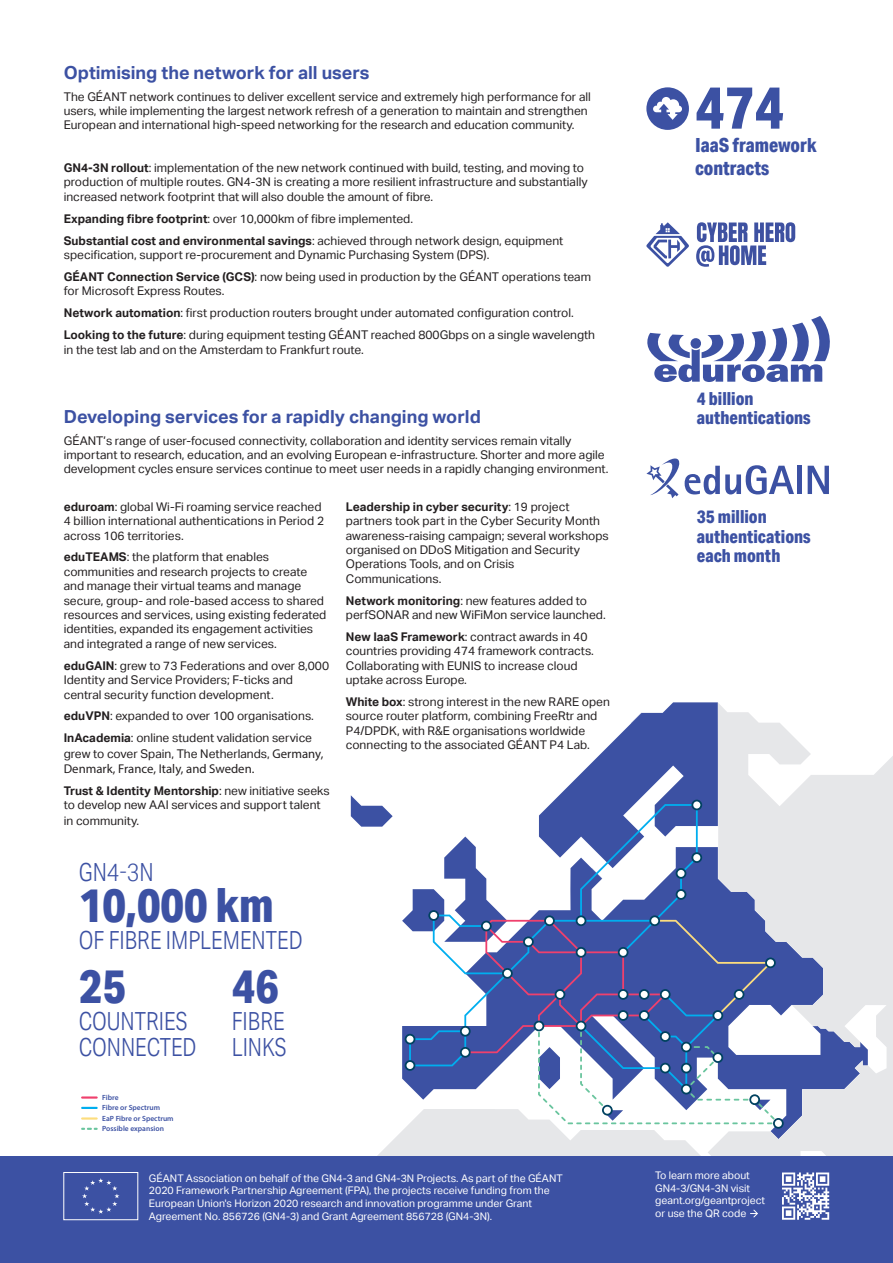
<style>
.page{position:relative;width:893px;height:1263px;background:#fff}
.page>*{position:absolute;margin:0;border:0;box-sizing:border-box;transform-origin:0 0}
.t1{font:800 59.4px "Aktiv Grotesk Cd";color:#3c51a3}
.t2{font:800 47.25px "Aktiv Grotesk Cd";color:#3c51a3}
.t3{font:300 25.05px/26.2px "Aktiv Grotesk Cd";color:#3c51a3}
.t4{font:800 19.5px/23.4px "Aktiv Grotesk Cd";color:#3c51a3}
.t5{font:700 18px "Aktiv Grotesk";color:#3c51a3}
.t6{font:800 18px/19.5px "Aktiv Grotesk Cd";color:#3c51a3}
.t7{font:12.75px "Myriad Pro";color:#231f20}
.t8{font:12px/14.4px "Aktiv Grotesk";color:#231f20}
.t9{font:10.5px/12.6px "Aktiv Grotesk";color:#fff}
.t10{font:600 7.5px "Myriad Pro";color:#3c51a3}
.s1{font-weight:700}
.s2{font-family:"Myriad Pro";font-size:12.75px}
</style>
<div class="page">
<svg style="left:829px;top:756px;width:64px;height:400px;background:#dee0e6"></svg>
<svg style="left:81px;top:1107px;width:17px;height:2px"></svg>
<svg style="left:81px;top:1117px;width:17px;height:2px"></svg>
<svg style="left:81px;top:1128px;width:17px;height:2px"></svg>
<svg style="left:81px;top:1096px;width:17px;height:2px"></svg>
<div style="left:0;top:1156px;width:893px;height:107px;background:#3c51a3"></div>
<svg style="left:351px;top:702px;width:478px;height:518px"></svg>
<div style="left:63px;top:1172px;width:75px;height:48px;border:1px solid #fff"></div>
<svg style="left:82px;top:1178px;width:37px;height:36px"></svg>
<div style="left:646px;top:87px;width:43px;height:43px;background:#3c51a3;border-radius:50%"></div>
<svg style="left:653px;top:97px;width:29px;height:23px"></svg>
<hr style="left:829px;top:0;width:64px;height:1px;background:#231f20">
<div style="left:797px;top:466px;width:5px;height:28px;background:#3c51a3"></div>
<svg style="left:808px;top:466px;width:21px;height:28px"></svg>
<svg style="left:646px;top:458px;width:148px;height:40px"></svg>
<svg style="left:647px;top:316px;width:183px;height:66px"></svg>
<svg style="left:696px;top:222px;width:99px;height:45px"></svg>
<svg style="left:646px;top:222px;width:43px;height:45px"></svg>
<h3 class="t5" style="left:64px;top:62px;width:307px">Optimising the network for all users</h3>
<p class="t8" style="left:64px;top:89px;width:529px">The GÉANT network continues to deliver excellent service and extremely high performance for all users, while implementing the largest network refresh of a generation to maintain and strengthen<br>European and international high-speed networking for the research and education community.</p>
<p class="t8" style="left:64px;top:161px;width:525px"><span class="s1">GN4-3N rollout</span>: implementation of the new network continued with build, testing, and moving to production of multiple routes. GN4-3N is creating a more resilient infrastructure and substantially increased network footprint that will also double the amount of fibre.</p>
<p class="t8" style="left:64px;top:208px;width:501px;line-height:21.9px"><span class="s1">Expanding fibre footprint</span>: over 10,000km of fibre implemented.<br><span class="s1">Substantial cost and environmental savings</span>: achieved through network design, equipment</p>
<p class="t8" style="left:64px;top:244px;width:529px;line-height:21.9px">specification, support re-procurement and Dynamic Purchasing System (DPS).<br><span class="s1">GÉANT Connection Service (GCS)</span>: now being used in production by the GÉANT operations team</p>
<p class="t8" style="left:64px;top:280px;width:533px;line-height:21.9px">for Microsoft Express Routes.<br><span class="s1">Network automation</span>: first production routers brought under automated configuration control.<br><span class="s1">Looking to the future</span>: during equipment testing GÉANT reached 800Gbps on a single wavelength</p>
<p class="t8" style="left:64px;top:342px;width:302px">in the test lab and on the Amsterdam to Frankfurt route.</p>
<h3 class="t5" style="left:64px;top:406px;width:419px">Developing services for a rapidly changing world</h3>
<p class="t8" style="left:64px;top:433px;width:546px">GÉANT’s range of user-focused connectivity, collaboration and identity services remain vitally important to research, education, and an evolving European e-infrastructure. Shorter and more agile development cycles ensure services continue to meet user needs in a rapidly changing environment.</p>
<p class="t8" style="left:64px;top:499px;width:262px"><span class="s1">eduroam</span>: global Wi-Fi roaming service reached<br>4 billion international authentications in Period 2 across 106 territories.</p>
<p class="t8" style="left:64px;top:550px;width:264px"><span class="s1">eduTEAMS</span>: the platform that enables communities and research projects to create and manage their virtual teams and manage secure, group- and role-based access to shared resources and services, using existing federated identities, expanded its engagement activities and integrated a range of new services.</p>
<p class="t8" style="left:64px;top:658px;width:267px"><span class="s1">eduGAIN</span>: grew to 73 Federations and over 8,000<br>Identity and Service Providers; F-ticks and central security function development.</p>
<p class="t8" style="left:64px;top:705px;width:252px;line-height:21.9px"><span class="s1">eduVPN</span>: expanded to over 100 organisations.<br><span class="s1">InAcademia</span>: online student validation service</p>
<p class="t8" style="left:64px;top:746px;width:261px">grew to cover Spain, The Netherlands, <span class="s2">Germany,</span></p>
<p class="t7" style="left:64px;top:761px;width:192px">Denmark, France, Italy, and Sweden.</p>
<p class="t8" style="left:64px;top:783px;width:267px;line-height:14.9px"><span class="s1">Trust &amp; Identity Mentorship</span>: new initiative seeks to develop new AAI services and support talent in community.</p>
<p class="t8" style="left:346px;top:499px;width:264px"><span class="s1">Leadership in cyber security</span>: 19 project partners took part in the Cyber Security Month awareness-raising campaign; several workshops organised on DDoS Mitigation and Security Operations Tools, and on Crisis Communications.</p>
<p class="t8" style="left:346px;top:593px;width:261px"><span class="s1">Network monitoring</span>: new features added to perfSONAR and new WiFiMon service launched.</p>
<p class="t8" style="left:346px;top:630px;width:250px"><span class="s1">New IaaS Framework</span>: contract awards in 40 countries providing 474 framework contracts.<br>Collaborating with EUNIS to increase cloud uptake across Europe.</p>
<p class="t8" style="left:346px;top:695px;width:266px"><span class="s1">White box</span>: strong interest in the new RARE open source router platform, combining FreeRtr and P4/DPDK, with R&amp;E organisations worldwide connecting to the associated GÉANT P4 Lab.</p>
<h3 class="t3" style="left:79px;top:859px;width:76px">GN4-3N</h3>
<h2 class="t2" style="left:79px;top:875px;width:196px">10,000 km</h2>
<h3 class="t3" style="left:79px;top:926px;width:225px">OF FIBRE IMPLEMENTED</h3>
<h2 class="t2" style="left:79px;top:957px;width:49px">25</h2>
<h3 class="t3" style="left:79px;top:1008px;width:119px">COUNTRIES<br>CONNECTED</h3>
<p class="t10" style="left:102px;top:1093px;width:18px">Fibre</p>
<p class="t10" style="left:102px;top:1103px;width:59px">Fibre or Spectrum</p>
<p class="t10" style="left:102px;top:1114px;width:73px">EaP Fibre or Spectrum</p>
<p class="t10" style="left:102px;top:1124px;width:63px">Possible expansion</p>
<h2 class="t2" style="left:232px;top:957px;width:49px">46</h2>
<h3 class="t3" style="left:232px;top:1008px;width:56px">FIBRE<br>LINKS</h3>
<p class="t9" style="left:149px;top:1172px;width:415px">GÉANT Association on behalf of the GN4-3 and GN4-3N Projects. As part of the GÉANT 2020 Framework Partnership Agreement (FPA), the projects receive funding from the European Union's Horizon 2020 research and innovation programme under Grant Agreement No. 856726 (GN4-3) and Grant Agreement 856728 (GN4-3N).</p>
<h1 class="t1" style="left:695px;top:70px;width:91px">474</h1>
<h3 class="t4" style="left:695px;top:133px;width:123px">IaaS framework contracts</h3>
<h3 class="t6" style="left:697px;top:388px;width:115px">4 billion authentications</h3>
<h3 class="t6" style="left:697px;top:507px;width:115px">35 million authentications each month</h3>
<p class="t9" style="left:655px;top:1169px;width:112px">To learn more about<br>GN4-3/GN4-3N visit geant.org/geantproject or use the QR code</p>
</div>
